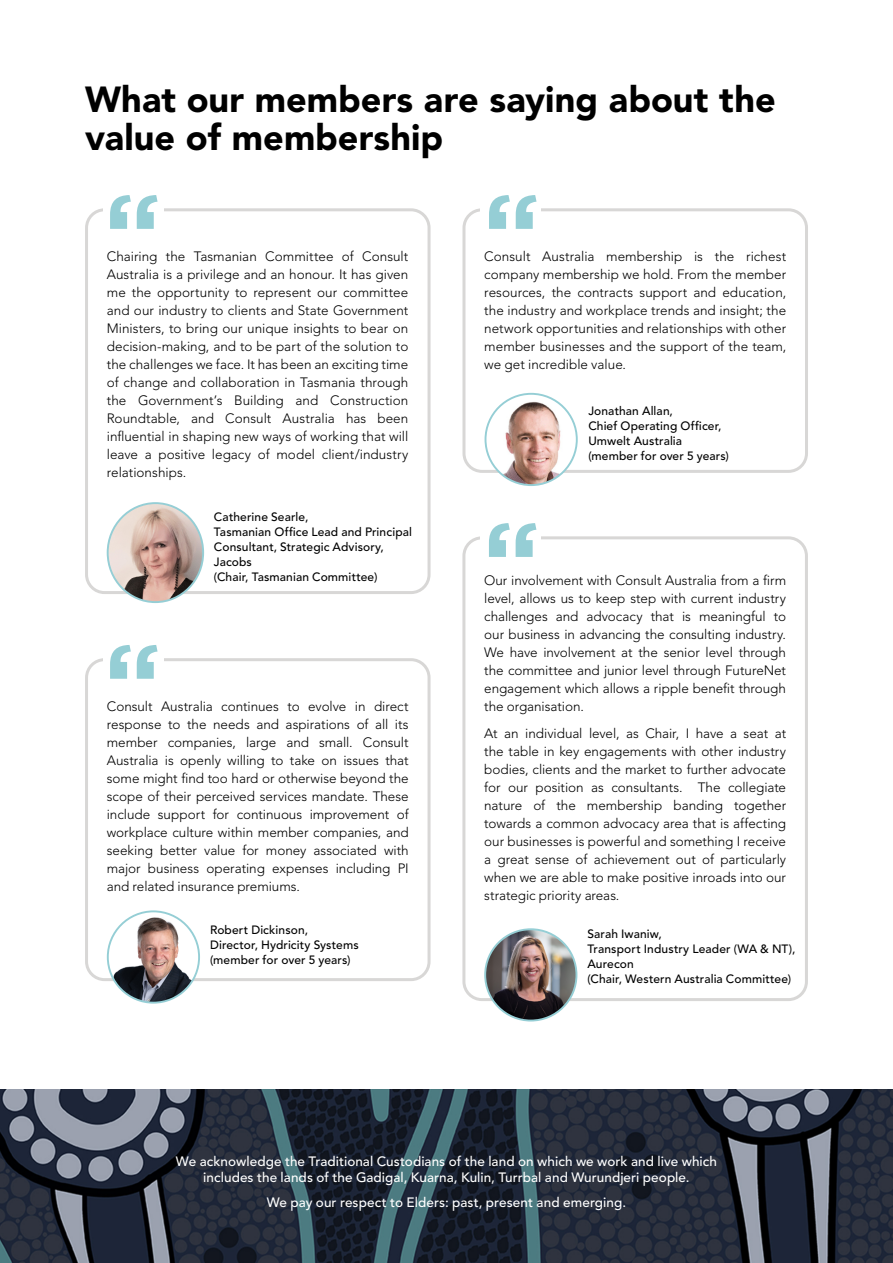
<style>
.page{position:relative;width:893px;height:1263px;background:#fff}
.page>*{position:absolute;margin:0;border:0;box-sizing:border-box;transform-origin:0 0}
.t1{font:700 105px "Gotham";color:#95ced5}
.t2{font:900 36px/37.5px "Avenir LT Std";letter-spacing:.005em;color:#000}
.t3{font:300 13.5px/18px "Avenir LT Std";color:#000;text-align:justify}
.t4{font:500 13.5px/16.2px "Avenir LT Std";letter-spacing:.005em;color:#fff;text-align:center}
.t5{font:500 12px/15px "Avenir LT Std";letter-spacing:.01em;color:#000}
</style>
<div class="page">
<img style="left:0;top:1089px;width:893px;height:174px">
<div style="left:85px;top:208px;width:346px;height:386px;border:3px solid #d8d7d6;border-radius:18px"></div>
<div style="left:462px;top:536px;width:346px;height:465px;border:3px solid #d8d7d6;border-radius:18px"></div>
<div style="left:85px;top:658px;width:346px;height:323px;border:3px solid #d8d7d6;border-radius:18px"></div>
<div style="left:462px;top:208px;width:346px;height:265px;border:3px solid #d8d7d6;border-radius:18px"></div>
<div style="left:103px;top:189px;width:60px;height:51px;background:#fff"></div>
<div style="left:480px;top:517px;width:61px;height:51px;background:#fff"></div>
<div style="left:103px;top:639px;width:60px;height:51px;background:#fff"></div>
<div style="left:480px;top:189px;width:61px;height:51px;background:#fff"></div>
<img style="left:485px;top:929px;width:91px;height:91px;border-radius:46px">
<div style="left:484px;top:928px;width:93px;height:93px;border:2px solid #95ced5;border-radius:50%"></div>
<img style="left:110px;top:915px;width:86px;height:88px">
<div style="left:107px;top:910px;width:93px;height:93px;border:2px solid #95ced5;border-radius:50%"></div>
<svg style="left:485px;top:394px;width:92px;height:91px"></svg>
<img style="left:488px;top:401px;width:89px;height:84px">
<div style="left:485px;top:393px;width:93px;height:93px;border:2px solid #95ced5;border-radius:50%"></div>
<img style="left:108px;top:503px;width:95px;height:99px">
<div style="left:107px;top:502px;width:97px;height:101px;border:2px solid #95ced5;border-radius:50%"></div>
<h2 class="t2" style="left:85px;top:81px;width:692px">What our members are saying about the value of membership</h2>
<h1 class="t1" style="left:104px;top:171px;width:58px">“</h1>
<p class="t3" style="left:107px;top:247px;width:303px">Chairing the Tasmanian Committee of Consult Australia is a privilege and an honour. It has given me the opportunity to represent our committee and our industry to clients and State Government Ministers, to bring our unique insights to bear on decision-making, and to be part of the solution to the challenges we face. It has been an exciting time of change and collaboration in Tasmania through the Government’s Building and Construction Roundtable, and Consult Australia has been influential in shaping new ways of working that will leave a positive legacy of model client/industry relationships.</p>
<h1 class="t1" style="left:104px;top:621px;width:58px">“</h1>
<p class="t5" style="left:214px;top:510px;width:200px">Catherine Searle,<br>Tasmanian Office Lead and Principal<br>Consultant, Strategic Advisory,<br>Jacobs<br>(Chair, Tasmanian Committee)</p>
<p class="t3" style="left:107px;top:697px;width:303px">Consult Australia continues to evolve in direct response to the needs and aspirations of all its member companies, large and small. Consult Australia is openly willing to take on issues that some might find too hard or otherwise beyond the scope of their perceived services mandate. These include support for continuous improvement of workplace culture within member companies, and seeking better value for money associated with major business operating expenses including PI and related insurance premiums.</p>
<p class="t5" style="left:210px;top:923px;width:150px">Robert Dickinson,<br>Director, Hydricity Systems (member for over 5 years)</p>
<h1 class="t1" style="left:483px;top:171px;width:58px">“</h1>
<p class="t3" style="left:484px;top:247px;width:303px">Consult Australia membership is the richest company membership we hold. From the member resources, the contracts support and education, the industry and workplace trends and insight; the network opportunities and relationships with other member businesses and the support of the team, we get incredible value.</p>
<h1 class="t1" style="left:483px;top:499px;width:58px">“</h1>
<p class="t5" style="left:588px;top:403px;width:142px">Jonathan Allan,<br>Chief Operating Officer,<br>Umwelt Australia (member for over 5 years)</p>
<p class="t3" style="left:484px;top:571px;width:303px">Our involvement with Consult Australia from a firm level, allows us to keep step with current industry challenges and advocacy that is meaningful to our business in advancing the consulting industry.<br>We have involvement at the senior level through the committee and junior level through FutureNet engagement which allows a ripple benefit through the organisation.</p>
<p class="t3" style="left:484px;top:724px;width:303px">At an individual level, as Chair, I have a seat at the table in key engagements with other industry bodies, clients and the market to further advocate for our position as consultants. The collegiate nature of the membership banding together towards a common advocacy area that is affecting our businesses is powerful and something I receive a great sense of achievement out of particularly when we are able to make positive inroads into our strategic priority areas.</p>
<p class="t5" style="left:587px;top:926px;width:209px">Sarah Iwaniw,<br>Transport Industry Leader (WA &amp; NT),<br>Aurecon<br>(Chair, Western Australia Committee)</p>
<p class="t4" style="left:176px;top:1154px;width:542px">We acknowledge the Traditional Custodians of the land on which we work and live which includes the lands of the Gadigal, Kuarna, Kulin, Turrbal and Wurundjeri people.</p>
<p class="t4" style="left:267px;top:1194px;width:361px">We pay our respect to Elders: past, present and emerging.</p>
</div>
